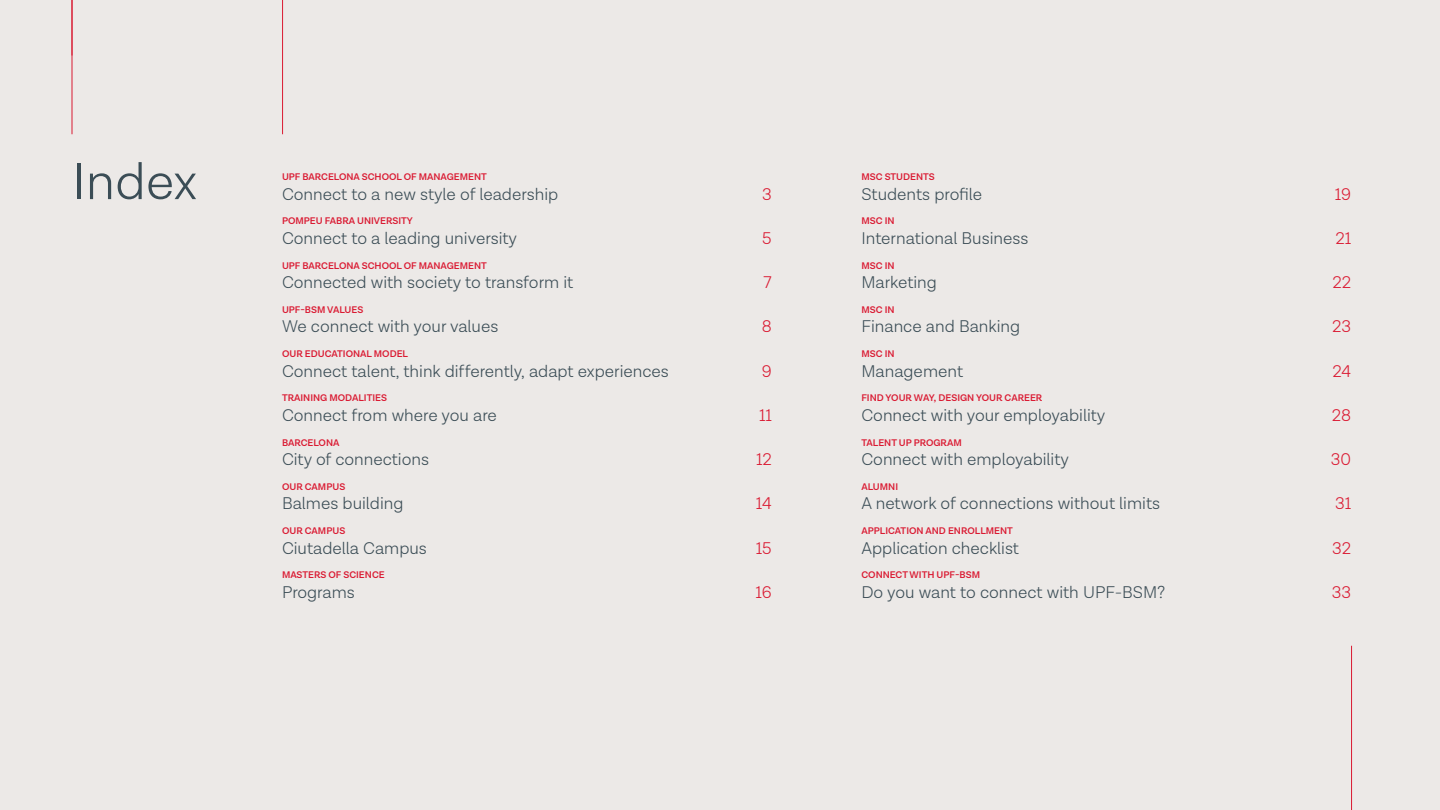
<style>
.page{position:relative;width:1440px;height:810px;background:#ece9e7}
.page>*{position:absolute;margin:0;border:0;box-sizing:border-box;transform-origin:0 0}
.t1{font:300 52.5px "Lota Grotesque";color:#3b4d56}
.t2{font:300 17.25px "Lota Grotesque";color:#3b4d56}
.t3{font:300 17.25px "Lota Grotesque";color:#da1a32}
.t4{font:600 9.75px "Lota Grotesque Alt 1";color:#da1a32}
</style>
<div class="page">
<hr style="left:282px;top:0;width:1px;height:134px;background:#da1a32">
<hr style="left:72px;top:0;width:1px;height:134px;background:#da1a32">
<hr style="left:1351px;top:646px;width:1px;height:164px;background:#da1a32">
<h1 class="t1" style="left:72px;top:153px;width:126px">Index</h1>
<p class="t4" style="left:282px;top:171px;width:206px">UPF BARCELONA SCHOOL OF MANAGEMENT</p>
<p class="t2" style="left:282px;top:184px;width:278px">Connect to a new style of leadership</p>
<p class="t3" style="left:762px;top:184px;width:11px">3</p>
<p class="t4" style="left:282px;top:215px;width:132px">POMPEU FABRA UNIVERSITY</p>
<p class="t2" style="left:282px;top:229px;width:237px">Connect to a leading university</p>
<p class="t3" style="left:762px;top:229px;width:11px">5</p>
<p class="t4" style="left:282px;top:260px;width:206px">UPF BARCELONA SCHOOL OF MANAGEMENT</p>
<p class="t2" style="left:282px;top:273px;width:293px">Connected with society to transform it</p>
<p class="t3" style="left:764px;top:273px;width:10px">7</p>
<p class="t4" style="left:282px;top:304px;width:83px">UPF-BSM VALUES</p>
<p class="t2" style="left:282px;top:317px;width:218px">We connect with your values</p>
<p class="t3" style="left:762px;top:317px;width:12px">8</p>
<p class="t4" style="left:282px;top:348px;width:128px">OUR EDUCATIONAL MODEL</p>
<p class="t2" style="left:282px;top:361px;width:388px">Connect talent, think differently, adapt experiences</p>
<p class="t3" style="left:762px;top:361px;width:11px">9</p>
<p class="t4" style="left:282px;top:392px;width:107px">TRAINING MODALITIES</p>
<p class="t2" style="left:282px;top:406px;width:216px">Connect from where you are</p>
<p class="t3" style="left:759px;top:406px;width:14px">11</p>
<p class="t4" style="left:282px;top:437px;width:59px">BARCELONA</p>
<p class="t2" style="left:282px;top:450px;width:149px">City of connections</p>
<p class="t3" style="left:756px;top:450px;width:17px">12</p>
<p class="t4" style="left:282px;top:481px;width:65px">OUR CAMPUS</p>
<p class="t2" style="left:282px;top:494px;width:123px">Balmes building</p>
<p class="t3" style="left:756px;top:494px;width:17px">14</p>
<p class="t4" style="left:282px;top:525px;width:65px">OUR CAMPUS</p>
<p class="t2" style="left:282px;top:538px;width:146px">Ciutadella Campus</p>
<p class="t3" style="left:756px;top:538px;width:17px">15</p>
<p class="t4" style="left:282px;top:569px;width:104px">MASTERS OF SCIENCE</p>
<p class="t2" style="left:282px;top:583px;width:74px">Programs</p>
<p class="t3" style="left:756px;top:583px;width:18px">16</p>
<p class="t4" style="left:861px;top:171px;width:75px">MSC STUDENTS</p>
<p class="t2" style="left:861px;top:184px;width:122px">Students profile</p>
<p class="t3" style="left:1335px;top:184px;width:18px">19</p>
<p class="t4" style="left:861px;top:215px;width:35px">MSC IN</p>
<p class="t2" style="left:861px;top:229px;width:169px">International Business</p>
<p class="t3" style="left:1336px;top:229px;width:17px">21</p>
<p class="t4" style="left:861px;top:260px;width:35px">MSC IN</p>
<p class="t2" style="left:861px;top:273px;width:77px">Marketing</p>
<p class="t3" style="left:1333px;top:273px;width:20px">22</p>
<p class="t4" style="left:861px;top:304px;width:35px">MSC IN</p>
<p class="t2" style="left:861px;top:317px;width:160px">Finance and Banking</p>
<p class="t3" style="left:1332px;top:317px;width:20px">23</p>
<p class="t4" style="left:861px;top:348px;width:35px">MSC IN</p>
<p class="t2" style="left:861px;top:361px;width:103px">Management</p>
<p class="t3" style="left:1333px;top:361px;width:20px">24</p>
<p class="t4" style="left:861px;top:392px;width:183px">FIND YOUR WAY, DESIGN YOUR CAREER</p>
<p class="t2" style="left:861px;top:406px;width:245px">Connect with your employability</p>
<p class="t3" style="left:1332px;top:406px;width:21px">28</p>
<p class="t4" style="left:861px;top:437px;width:102px">TALENT UP PROGRAM</p>
<p class="t2" style="left:861px;top:450px;width:209px">Connect with employability</p>
<p class="t3" style="left:1331px;top:450px;width:22px">30</p>
<p class="t4" style="left:861px;top:481px;width:38px">ALUMNI</p>
<p class="t2" style="left:861px;top:494px;width:300px">A network of connections without limits</p>
<p class="t3" style="left:1335px;top:494px;width:18px">31</p>
<p class="t4" style="left:861px;top:525px;width:153px">APPLICATION AND ENROLLMENT</p>
<p class="t2" style="left:861px;top:538px;width:159px">Application checklist</p>
<p class="t3" style="left:1332px;top:538px;width:20px">32</p>
<p class="t4" style="left:861px;top:569px;width:120px">CONNECT WITH UPF-BSM</p>
<p class="t2" style="left:861px;top:583px;width:305px">Do you want to connect with UPF-BSM?</p>
<p class="t3" style="left:1332px;top:583px;width:21px">33</p>
</div>
